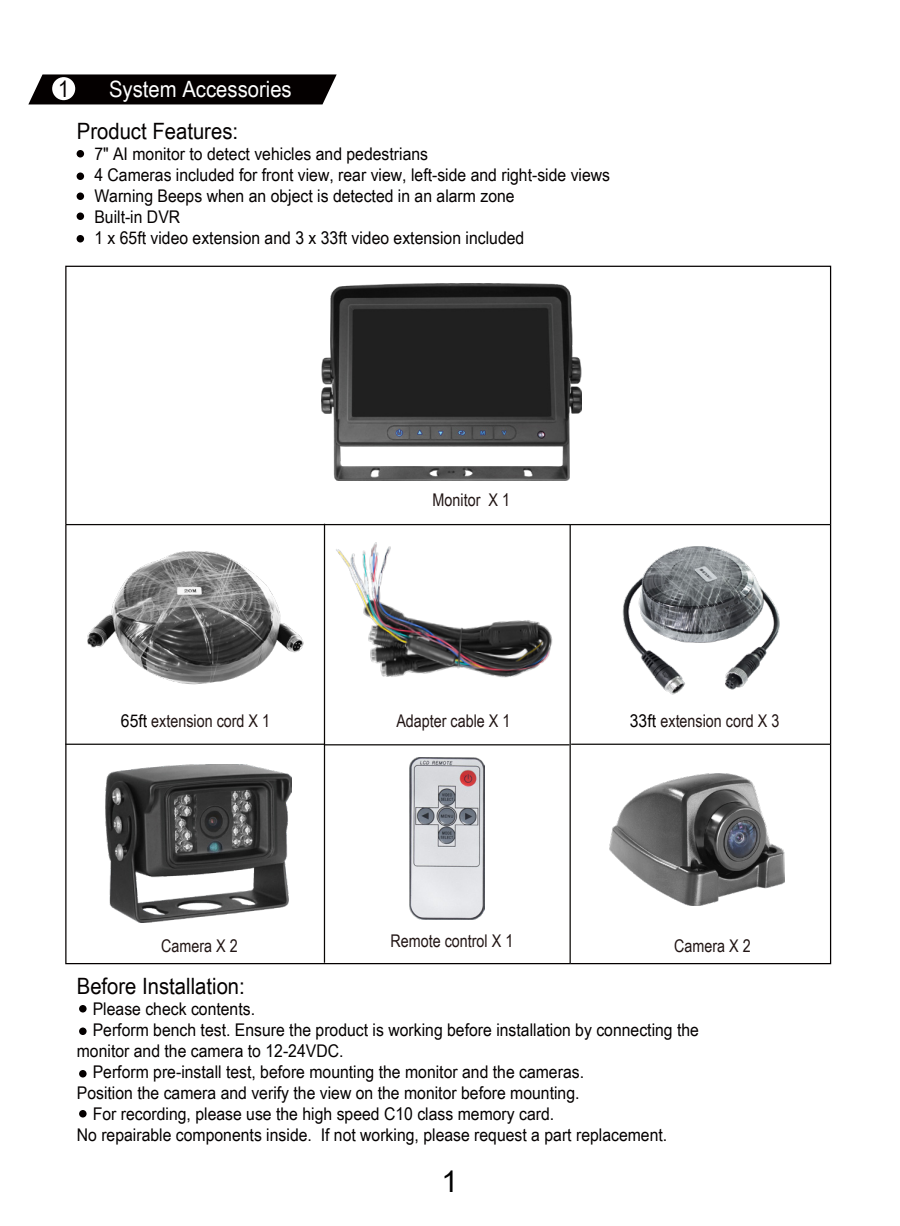
<style>
.page{position:relative;width:900px;height:1226px;background:#fff}
.page>*{position:absolute;margin:0;border:0;box-sizing:border-box;transform-origin:0 0}
.t1{font:30px "Arial";color:#000}
.t2{font:22.5px "Arial Narrow";color:#040000;scale:1.1 1}
.t3{font:22.5px "Arial Narrow";color:#fff;scale:1.1 1}
.t4{font:17.5px/21px "Arial Narrow";color:#040000;scale:1.1 1}
.t5{font:17.5px "Arial Narrow";color:#211514}
.s1{color:#040000}
</style>
<div class="page">
<img style="left:321px;top:283px;width:261px;height:198px">
<img style="left:409px;top:758px;width:75px;height:161px">
<img style="left:609px;top:773px;width:175px;height:132px">
<img style="left:106px;top:764px;width:185px;height:158px">
<hr style="left:66px;top:524px;width:764px;height:1px;background:#090705">
<hr style="left:65px;top:744px;width:260px;height:1px;background:#090705">
<hr style="left:571px;top:744px;width:260px;height:1px;background:#090705">
<hr style="left:324px;top:744px;width:246px;height:1px;background:#090705">
<hr style="left:324px;top:524px;width:1px;height:439px;background:#090705">
<hr style="left:570px;top:524px;width:1px;height:439px;background:#090705">
<svg style="left:28px;top:74px;width:309px;height:30px;background:#141111"></svg>
<div style="left:52px;top:77px;width:23px;height:23px;background:#fff;border-radius:50%"></div>
<div style="left:77px;top:150px;width:7px;height:8px;background:#040000;border-radius:50%"></div>
<div style="left:77px;top:172px;width:7px;height:8px;background:#040000;border-radius:50%"></div>
<div style="left:77px;top:192px;width:7px;height:8px;background:#040000;border-radius:50%"></div>
<div style="left:77px;top:212px;width:7px;height:8px;background:#040000;border-radius:50%"></div>
<div style="left:77px;top:235px;width:7px;height:7px;background:#040000;border-radius:50%"></div>
<div style="left:79px;top:1005px;width:8px;height:8px;background:#040000;border-radius:50%"></div>
<div style="left:79px;top:1028px;width:8px;height:7px;background:#040000;border-radius:50%"></div>
<div style="left:79px;top:1070px;width:8px;height:8px;background:#040000;border-radius:50%"></div>
<div style="left:79px;top:1110px;width:8px;height:8px;background:#040000;border-radius:50%"></div>
<img style="left:87px;top:551px;width:217px;height:134px">
<img style="left:323px;top:535px;width:230px;height:161px">
<img style="left:622px;top:546px;width:158px;height:149px">
<p class="t2" style="left:58px;top:72px;width:12px">1</p>
<p class="t3" style="left:109px;top:72px;width:168px">System Accessories</p>
<p class="t2" style="left:77px;top:115px;width:148px">Product Features:</p>
<p class="t4" style="left:94px;top:143px;width:470px">7" AI monitor to detect vehicles and pedestrians<br>4 Cameras included for front view, rear view, left-side and right-side views Warning Beeps when an object is detected in an alarm zone<br>Built-in DVR<br>1 x 65ft video extension and 3 x 33ft video extension included</p>
<p class="t5" style="left:433px;top:487px;width:79px">Monitor X 1</p>
<p class="t5" style="left:121px;top:708px;width:151px"><span class="s1">65ft</span> extension cord X 1</p>
<p class="t5" style="left:396px;top:708px;width:116px">Adapter cable X 1</p>
<p class="t5" style="left:630px;top:708px;width:151px"><span class="s1">33ft</span> extension cord X 3</p>
<p class="t5" style="left:161px;top:933px;width:78px">Camera X 2</p>
<p class="t5" style="left:391px;top:928px;width:124px">Remote control X 1</p>
<p class="t5" style="left:674px;top:933px;width:78px">Camera X 2</p>
<p class="t2" style="left:77px;top:970px;width:154px">Before Installation:</p>
<p class="t4" style="left:93px;top:998px;width:149px">Please check contents.</p>
<p class="t4" style="left:93px;top:1019px;width:553px">Perform bench test. Ensure the product is working before installation by connecting the</p>
<p class="t4" style="left:77px;top:1040px;width:244px">monitor and the camera to 12-24VDC.</p>
<p class="t4" style="left:93px;top:1061px;width:448px">Perform pre-install test, before mounting the monitor and the cameras.</p>
<p class="t4" style="left:77px;top:1082px;width:459px">Position the camera and verify the view on the monitor before mounting.</p>
<p class="t4" style="left:93px;top:1103px;width:421px">For recording, please use the high speed C10 class memory card.</p>
<p class="t4" style="left:77px;top:1124px;width:538px">No repairable components inside. If not working, please request a part replacement.</p>
<h1 class="t1" style="left:442px;top:1161px;width:18px">1</h1>
</div>
